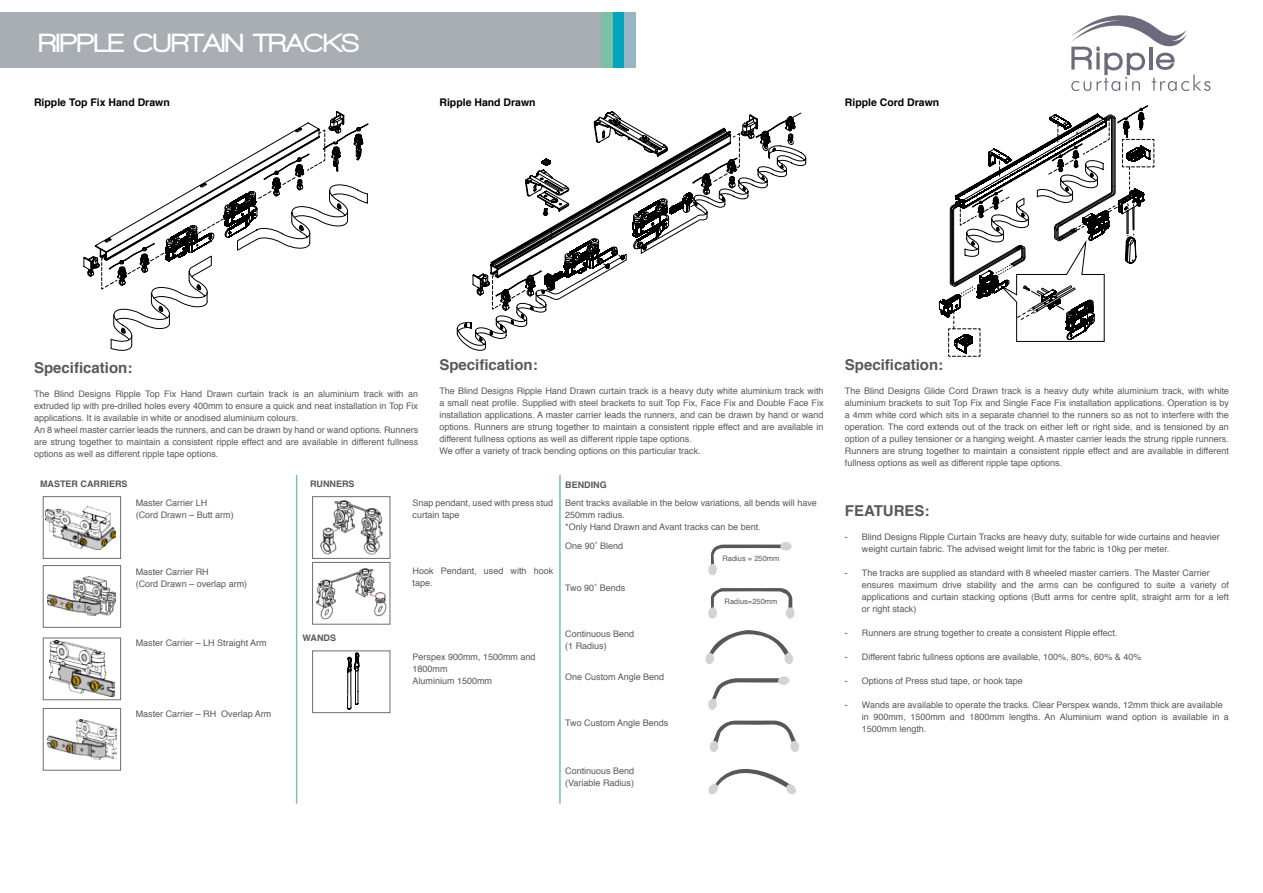
<style>
.page{position:relative;width:1263px;height:893px;background:#fff}
.page>*{position:absolute;margin:0;border:0;box-sizing:border-box;transform-origin:0 0}
.t1{font:900 27px "Walkway";letter-spacing:.01em;color:#fff}
.t2{font:700 15px "Helvetica";color:#58595b}
.t3{font:700 10.5px "Helvetica";color:#000}
.t4{font:9px/12px "Helvetica";color:#58595b}
.t5{font:700 9px "Helvetica";color:#58595b}
.t6{font:7.5px "Helvetica";color:#58595b}
</style>
<div class="page">
<div style="left:612px;top:12px;width:24px;height:56px;background:#96b6c5"></div>
<div style="left:601px;top:12px;width:23px;height:56px;background:#05a3ba"></div>
<div style="left:589px;top:12px;width:23px;height:56px;background:#7cc1a5"></div>
<div style="left:0;top:12px;width:601px;height:56px;background:#a8aeb3"></div>
<svg style="left:711px;top:544px;width:70px;height:21px"></svg>
<div style="left:708px;top:564px;width:9px;height:11px;background:#d4d3d4;border-radius:50%"></div>
<div style="left:780px;top:542px;width:12px;height:9px;background:#d4d3d4;border-radius:50%"></div>
<svg style="left:711px;top:588px;width:81px;height:21px"></svg>
<div style="left:708px;top:607px;width:9px;height:12px;background:#d4d3d4;border-radius:50%"></div>
<div style="left:786px;top:607px;width:9px;height:12px;background:#d4d3d4;border-radius:50%"></div>
<svg style="left:705px;top:630px;width:88px;height:34px"></svg>
<svg style="left:708px;top:676px;width:82px;height:34px"></svg>
<svg style="left:708px;top:720px;width:91px;height:75px"></svg>
<div style="left:43px;top:496px;width:78px;height:63px;border:1px solid #6d6e71"></div>
<div style="left:312px;top:496px;width:78px;height:63px;border:1px solid #6d6e71"></div>
<div style="left:312px;top:562px;width:78px;height:62px;border:1px solid #6d6e71"></div>
<div style="left:312px;top:651px;width:78px;height:62px;border:1px solid #6d6e71"></div>
<div style="left:43px;top:565px;width:78px;height:62px;border:1px solid #6d6e71"></div>
<div style="left:43px;top:638px;width:78px;height:62px;border:1px solid #6d6e71"></div>
<div style="left:43px;top:708px;width:78px;height:62px;border:1px solid #6d6e71"></div>
<svg style="left:347px;top:652px;width:12px;height:58px"></svg>
<svg style="left:1071px;top:15px;width:139px;height:76px"></svg>
<hr style="left:296px;top:475px;width:1px;height:329px;background:#7cc1a5">
<hr style="left:559px;top:475px;width:2px;height:329px;background:#7cc1a5">
<img style="left:46px;top:507px;width:70px;height:42px">
<img style="left:47px;top:577px;width:69px;height:39px">
<img style="left:50px;top:641px;width:64px;height:56px">
<img style="left:48px;top:720px;width:69px;height:39px">
<img style="left:321px;top:501px;width:62px;height:53px">
<img style="left:317px;top:568px;width:70px;height:51px">
<svg style="left:457px;top:111px;width:349px;height:240px"></svg>
<svg style="left:83px;top:111px;width:286px;height:240px"></svg>
<svg style="left:939px;top:105px;width:215px;height:252px"></svg>
<h1 class="t1" style="left:39px;top:28px;width:322px">RIPPLE CURTAIN TRACKS</h1>
<p class="t3" style="left:34px;top:94px;width:137px">Ripple Top Fix Hand Drawn</p>
<p class="t3" style="left:439px;top:94px;width:98px">Ripple Hand Drawn</p>
<p class="t3" style="left:845px;top:94px;width:96px">Ripple Cord Drawn</p>
<h2 class="t2" style="left:34px;top:355px;width:100px">Specification:</h2>
<p class="t4" style="left:34px;top:388px;width:386px">The Blind Designs Ripple Top Fix Hand Drawn curtain track is an aluminium track with an extruded lip with pre-drilled holes every 400mm to ensure a quick and neat installation in Top Fix applications. It is available in white or anodised aluminium colours.<br>An 8 wheel master carrier leads the runners, and can be drawn by hand or wand options. Runners are strung together to maintain a consistent ripple effect and are available in different fullness options as well as different ripple tape options.</p>
<h2 class="t2" style="left:439px;top:353px;width:100px">Specification:</h2>
<p class="t4" style="left:439px;top:385px;width:386px">The Blind Designs Ripple Hand Drawn curtain track is a heavy duty white aluminium track with a small neat profile. Supplied with steel brackets to suit Top Fix, Face Fix and Double Face Fix installation applications. A master carrier leads the runners, and can be drawn by hand or wand options. Runners are strung together to maintain a consistent ripple effect and are available in different fullness options as well as different ripple tape options.<br>We offer a variety of track bending options on this particular track.</p>
<p class="t5" style="left:40px;top:476px;width:89px">MASTER CARRIERS</p>
<p class="t4" style="left:136px;top:497px;width:100px">Master Carrier LH<br>(Cord Drawn – Butt arm)</p>
<p class="t4" style="left:136px;top:566px;width:113px">Master Carrier RH<br>(Cord Drawn – overlap arm)</p>
<p class="t4" style="left:136px;top:637px;width:133px">Master Carrier – LH Straight Arm</p>
<p class="t4" style="left:136px;top:708px;width:137px">Master Carrier – RH Overlap Arm</p>
<p class="t5" style="left:310px;top:477px;width:46px">RUNNERS</p>
<p class="t5" style="left:303px;top:631px;width:35px">WANDS</p>
<p class="t4" style="left:412px;top:497px;width:142px">Snap pendant, used with press stud curtain tape</p>
<p class="t4" style="left:412px;top:565px;width:142px">Hook Pendant, used with hook tape.</p>
<p class="t4" style="left:412px;top:651px;width:125px">Perspex 900mm, 1500mm and<br>1800mm<br>Aluminium 1500mm</p>
<p class="t5" style="left:565px;top:477px;width:43px">BENDING</p>
<p class="t4" style="left:565px;top:497px;width:253px">Bent tracks available in the below variations, all bends will have<br>250mm radius.<br>*Only Hand Drawn and Avant tracks can be bent.</p>
<p class="t4" style="left:565px;top:540px;width:60px">One 90˚ Blend</p>
<p class="t6" style="left:722px;top:552px;width:58px">Radius = 250mm</p>
<p class="t4" style="left:565px;top:582px;width:62px">Two 90˚ Bends</p>
<p class="t6" style="left:725px;top:596px;width:54px">Radius=250mm</p>
<p class="t4" style="left:565px;top:628px;width:71px">Continuous Bend (1 Radius)</p>
<p class="t4" style="left:565px;top:671px;width:101px">One Custom Angle Bend</p>
<p class="t4" style="left:565px;top:717px;width:105px">Two Custom Angle Bends</p>
<p class="t4" style="left:565px;top:765px;width:71px">Continuous Bend (Variable Radius)</p>
<h2 class="t2" style="left:845px;top:352px;width:100px">Specification:</h2>
<p class="t4" style="left:845px;top:385px;width:386px;text-align:justify">The Blind Designs Glide Cord Drawn track is a heavy duty white aluminium track, with white aluminium brackets to suit Top Fix and Single Face Fix installation applications. Operation is by a 4mm white cord which sits in a separate channel to the runners so as not to interfere with the operation. The cord extends out of the track on either left or right side, and is tensioned by an option of a pulley tensioner or a hanging weight. A master carrier leads the strung ripple runners.<br>Runners are strung together to maintain a consistent ripple effect and are available in different fullness options as well as different ripple tape options.</p>
<h2 class="t2" style="left:845px;top:499px;width:86px">FEATURES:</h2>
<p class="t4" style="left:862px;top:531px;width:360px;text-indent:-17px">- Blind Designs Ripple Curtain Tracks are heavy duty, suitable for wide curtains and heavier weight curtain fabric. The advised weight limit for the fabric is 10kg per meter.</p>
<p class="t4" style="left:862px;top:567px;width:369px;text-indent:-17px">- The tracks are supplied as standard with 8 wheeled master carriers. The Master Carrier ensures maximum drive stability and the arms can be configured to suite a variety of applications and curtain stacking options (Butt arms for centre split, straight arm for a left or right stack)</p>
<p class="t4" style="left:845px;top:627px;width:274px">- Runners are strung together to create a consistent Ripple effect.</p>
<p class="t4" style="left:845px;top:651px;width:298px">- Different fabric fullness options are available, 100%, 80%, 60% &amp; 40%</p>
<p class="t4" style="left:845px;top:675px;width:180px">- Options of Press stud tape, or hook tape</p>
<p class="t4" style="left:862px;top:699px;width:369px;text-indent:-17px">- Wands are available to operate the tracks. Clear Perspex wands, 12mm thick are available in 900mm, 1500mm and 1800mm lengths. An Aluminium wand option is available in a<br>1500mm length.</p>
</div>
